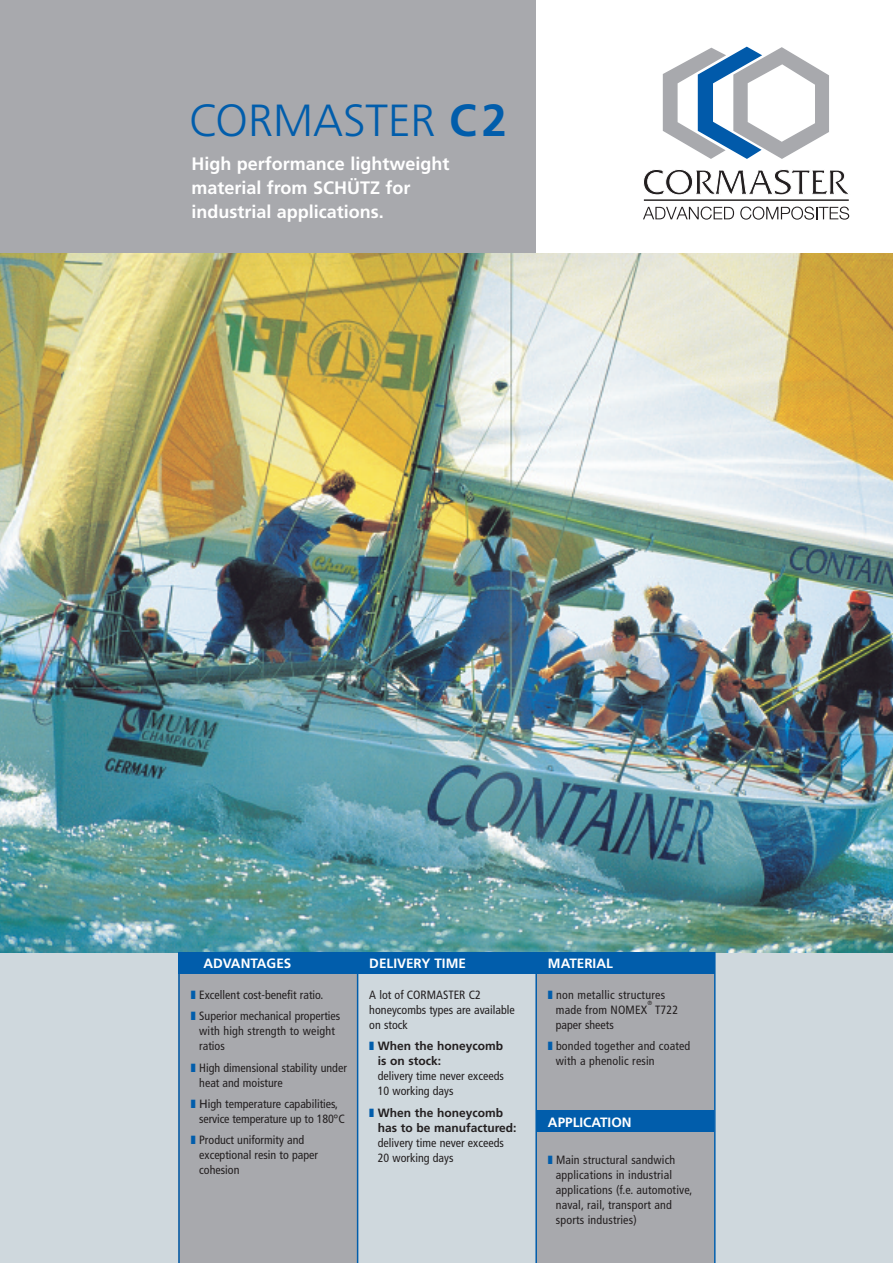
<style>
.page{position:relative;width:893px;height:1263px;background:#fff}
.page>*{position:absolute;margin:0;border:0;box-sizing:border-box;transform-origin:0 0}
.t1{font:300 45px "Frutiger";color:#015dab}
.t2{font:700 18px/24px "Frutiger";color:#fff}
.t3{font:700 13.5px "Frutiger";color:#fff}
.t4{font:condensed 12px/15px "Frutiger";color:#231f20}
.t5{font:700 12px/15px "Frutiger";color:#231f20}
.t6{font:condensed 12px/15px "Frutiger";letter-spacing:.02em;color:#231f20}
.t7{font:condensed 6px "Frutiger";color:#231f20}
.s1{font-weight:700}
.s2{color:#015dab}
.s3{font-stretch:normal}
</style>
<div class="page">
<div style="left:0;top:758px;width:179px;height:252px;background:#cfd8dd"></div>
<div style="left:179px;top:952px;width:178px;height:58px;background:#a8a9ad"></div>
<div style="left:357px;top:758px;width:179px;height:252px;background:#cfd8dd"></div>
<div style="left:536px;top:952px;width:178px;height:58px;background:#a8a9ad"></div>
<div style="left:714px;top:758px;width:179px;height:252px;background:#cfd8dd"></div>
<div style="left:0;top:1010px;width:179px;height:253px;background:#cfd8dd"></div>
<div style="left:179px;top:1010px;width:178px;height:253px;background:#a8a9ad"></div>
<div style="left:357px;top:1010px;width:179px;height:253px;background:#cfd8dd"></div>
<div style="left:536px;top:1010px;width:178px;height:253px;background:#a8a9ad"></div>
<img style="left:0;top:253px;width:893px;height:699px">
<div style="left:179px;top:952px;width:178px;height:21px;background:#015dab"></div>
<div style="left:357px;top:952px;width:179px;height:21px;background:#015dab"></div>
<div style="left:536px;top:952px;width:178px;height:21px;background:#015dab"></div>
<div style="left:536px;top:1111px;width:178px;height:21px;background:#015dab"></div>
<div style="left:357px;top:0;width:179px;height:253px;background:#a8a9ad"></div>
<svg style="left:663px;top:47px;width:166px;height:112px"></svg>
<svg style="left:643px;top:169px;width:206px;height:26px"></svg>
<hr style="left:644px;top:199px;width:205px;height:2px;background:#231f20">
<svg style="left:643px;top:207px;width:91px;height:13px"></svg>
<svg style="left:740px;top:207px;width:109px;height:13px"></svg>
<div style="left:0;top:0;width:179px;height:253px;background:#a8a9ad"></div>
<div style="left:714px;top:1010px;width:179px;height:253px;background:#cfd8dd"></div>
<hr style="left:178px;top:952px;width:2px;height:311px;background:#015dab">
<hr style="left:357px;top:952px;width:1px;height:311px;background:#015dab">
<hr style="left:535px;top:952px;width:2px;height:311px;background:#015dab">
<hr style="left:714px;top:952px;width:2px;height:311px;background:#015dab">
<div style="left:179px;top:0;width:178px;height:253px;background:#a8a9ad"></div>
<h1 class="t1" style="left:189px;top:102px;width:319px">CORMASTER <span class="s1">C2</span></h1>
<h2 class="t2" style="left:191px;top:153px;width:260px">High performance lightweight material from SCHÜTZ for industrial applications.</h2>
<p class="t3" style="left:203px;top:958px;width:89px">ADVANTAGES</p>
<p class="t3" style="left:369px;top:958px;width:98px">DELIVERY TIME</p>
<p class="t3" style="left:548px;top:958px;width:66px">MATERIAL</p>
<p class="t4" style="left:191px;top:985px;width:151px;line-height:21.5px"><span class="s2">❚</span> Excellent cost-benefit ratio.<br><span class="s2">❚</span> Superior mechanical properties</p>
<p class="t4" style="left:199px;top:1024px;width:137px">with high strength to weight ratios</p>
<p class="t4" style="left:199px;top:1061px;width:149px;text-indent:-8px"><span class="s2">❚</span> High dimensional stability under heat and moisture</p>
<p class="t4" style="left:199px;top:1097px;width:147px;text-indent:-8px"><span class="s2">❚</span> <span class="s3">H</span>igh temperature capabilities, service temperature up to 180°C</p>
<p class="t4" style="left:199px;top:1134px;width:120px;text-indent:-8px"><span class="s2">❚</span> Product uniformity and exceptional resin to paper cohesion</p>
<p class="t4" style="left:369px;top:988px;width:147px">A lot of CORMASTER C2 honeycombs types are available on stock</p>
<p class="t5" style="left:378px;top:1039px;width:127px;text-indent:-8px"><span class="s2">❚</span> When the honeycomb is on stock:</p>
<p class="t4" style="left:378px;top:1069px;width:128px">delivery time never exceeds<br>10 working days</p>
<p class="t5" style="left:378px;top:1106px;width:140px;text-indent:-8px"><span class="s2">❚</span> When the honeycomb has to be manufactured:</p>
<p class="t4" style="left:378px;top:1136px;width:128px">delivery time never exceeds<br>20 working days</p>
<p class="t6" style="left:556px;top:988px;width:111px;text-indent:-8px"><span class="s2">❚</span> non metallic structures made from NOMEX</p>
<p class="t7" style="left:647px;top:1001px;width:6px">®</p>
<p class="t4" style="left:655px;top:1003px;width:25px">T722</p>
<p class="t4" style="left:548px;top:1015px;width:144px;line-height:21.5px;text-indent:8px">paper sheets<br><span class="s2">❚</span> bonded together and coated</p>
<p class="t4" style="left:556px;top:1054px;width:100px">with a phenolic resin</p>
<p class="t3" style="left:548px;top:1117px;width:85px">APPLICATION</p>
<p class="t4" style="left:556px;top:1153px;width:138px;text-indent:-8px"><span class="s2">❚</span> Main structural sandwich applications in industrial applications (f.e. automotive, naval, rail, transport and sports industries)</p>
</div>
